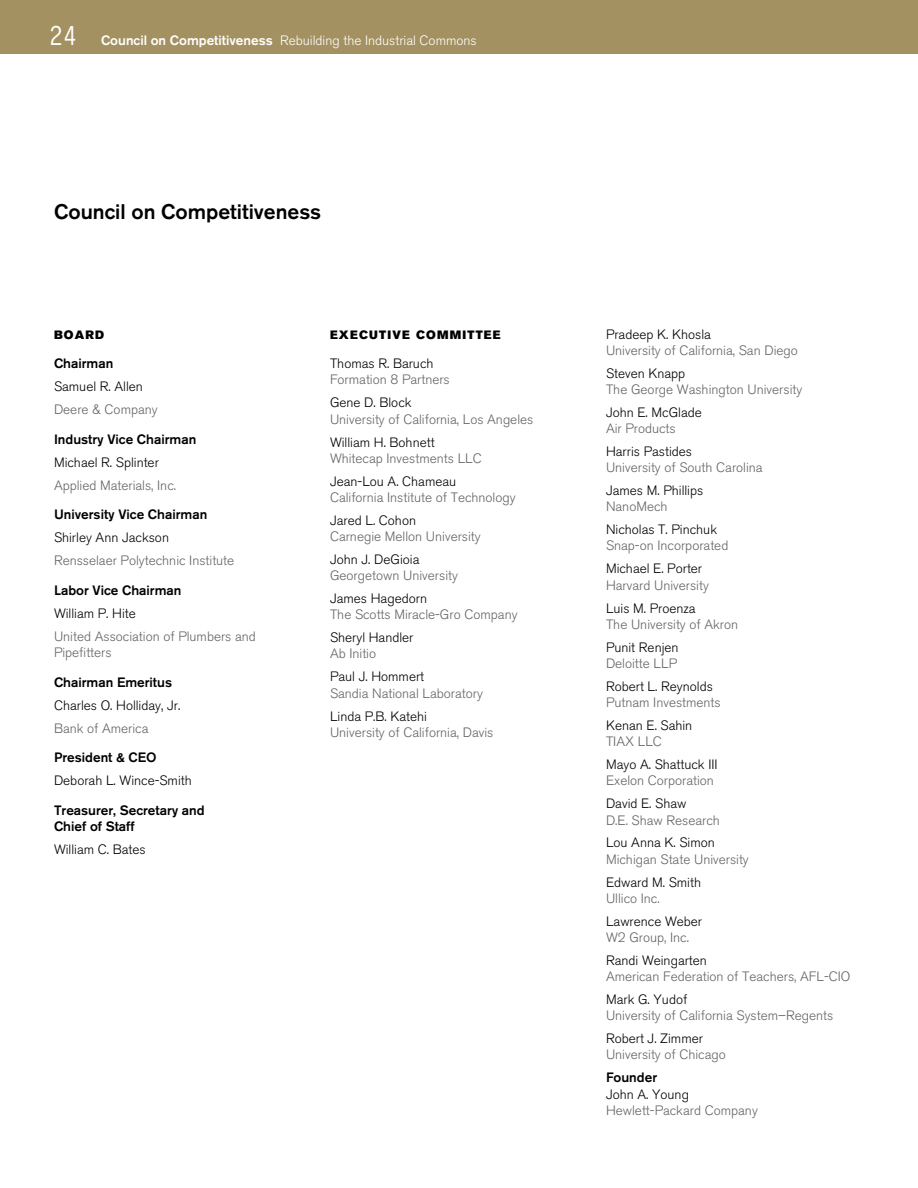
<style>
.page{position:relative;width:918px;height:1188px;background:#fff}
.page>*{position:absolute;margin:0;border:0;box-sizing:border-box;transform-origin:0 0}
.t1{font:500 21px "Akzidenz Grotesk BE";color:#000}
.List_Org{font:300 13.5px/16.2px "Akzidenz Grotesk BE";color:#636466}
.Last_List_-_Names{font:300 13.5px "Akzidenz Grotesk BE";color:#000}
.List_Org-2{font:500 13.5px/16.2px "Akzidenz Grotesk BE";color:#000}
.List_Org-3{font:300 13.5px "Akzidenz Grotesk BE";color:#000}
.t2{font:300 13.5px "Akzidenz Grotesk BE";color:#fff}
.Last_List_-_Names-2{font:500 13.5px "Akzidenz Grotesk BE";color:#000}
.List_Org-4{font:12px "Akzidenz Grotesk BE Super";letter-spacing:.1em;color:#000}
.s1{font-family:"Numbers Claimcheck";font-weight:400;font-size:27px}
.s2{font-weight:500}
</style>
<div class="page">
<div style="left:0;top:0;width:918px;height:54px;background:#a39161"></div>
<p class="t2" style="left:49px;top:33px;width:429px"><span class="s1">24</span> <span class="s2">Council on Competitiveness</span> Rebuilding the Industrial Commons</p>
<p class="t1" style="left:54px;top:199px;width:269px">Council on Competitiveness</p>
<p class="List_Org-4" style="left:54px;top:327px;width:52px">BOARD</p>
<p class="List_Org-2" style="left:54px;top:355px;width:61px">Chairman</p>
<p class="List_Org-3" style="left:54px;top:379px;width:90px">Samuel R. Allen</p>
<p class="List_Org" style="left:54px;top:402px;width:105px">Deere &amp; Company</p>
<p class="List_Org-2" style="left:54px;top:431px;width:144px">Industry Vice Chairman</p>
<p class="List_Org-3" style="left:54px;top:455px;width:106px">Michael R. Splinter</p>
<p class="List_Org" style="left:54px;top:477px;width:124px">Applied Materials, Inc.</p>
<p class="List_Org-2" style="left:54px;top:507px;width:155px">University Vice Chairman</p>
<p class="List_Org-3" style="left:54px;top:530px;width:117px">Shirley Ann Jackson</p>
<p class="List_Org" style="left:54px;top:553px;width:182px">Rensselaer Polytechnic Institute</p>
<p class="List_Org-2" style="left:54px;top:582px;width:129px">Labor Vice Chairman</p>
<p class="List_Org-3" style="left:54px;top:606px;width:83px">William P. Hite</p>
<p class="List_Org" style="left:54px;top:628px;width:203px">United Association of Plumbers and<br>Pipefitters</p>
<p class="List_Org-2" style="left:54px;top:674px;width:120px">Chairman Emeritus</p>
<p class="List_Org-3" style="left:54px;top:698px;width:128px">Charles O. Holliday, Jr.</p>
<p class="List_Org" style="left:54px;top:720px;width:96px">Bank of America</p>
<p class="List_Org-2" style="left:54px;top:750px;width:104px">President &amp; CEO</p>
<p class="List_Org-3" style="left:54px;top:773px;width:139px">Deborah L. Wince-Smith</p>
<p class="List_Org-2" style="left:54px;top:802px;width:152px">Treasurer, Secretary and<br>Chief of Staff</p>
<p class="List_Org-3" style="left:54px;top:842px;width:93px">William C. Bates</p>
<p class="List_Org-4" style="left:330px;top:327px;width:172px">EXECUTIVE COMMITTEE</p>
<p class="Last_List_-_Names" style="left:330px;top:356px;width:105px">Thomas R. Baruch</p>
<p class="List_Org" style="left:330px;top:372px;width:121px">Formation 8 Partners</p>
<p class="Last_List_-_Names" style="left:330px;top:395px;width:83px">Gene D. Block</p>
<p class="List_Org" style="left:330px;top:411px;width:205px">University of California, Los Angeles</p>
<p class="Last_List_-_Names" style="left:330px;top:434px;width:106px">William H. Bohnett</p>
<p class="List_Org" style="left:330px;top:450px;width:153px">Whitecap Investments LLC</p>
<p class="Last_List_-_Names" style="left:330px;top:473px;width:128px">Jean-Lou A. Chameau</p>
<p class="List_Org" style="left:330px;top:489px;width:187px">California Institute of Technology</p>
<p class="Last_List_-_Names" style="left:330px;top:513px;width:88px">Jared L. Cohon</p>
<p class="List_Org" style="left:330px;top:529px;width:152px">Carnegie Mellon University</p>
<p class="Last_List_-_Names" style="left:330px;top:552px;width:91px">John J. DeGioia</p>
<p class="List_Org" style="left:330px;top:568px;width:130px">Georgetown University</p>
<p class="Last_List_-_Names" style="left:330px;top:591px;width:99px">James Hagedorn</p>
<p class="List_Org" style="left:330px;top:607px;width:189px">The Scotts Miracle-Gro Company</p>
<p class="Last_List_-_Names" style="left:330px;top:630px;width:85px">Sheryl Handler</p>
<p class="List_Org" style="left:330px;top:646px;width:48px">Ab Initio</p>
<p class="Last_List_-_Names" style="left:330px;top:669px;width:96px">Paul J. Hommert</p>
<p class="List_Org" style="left:330px;top:685px;width:155px">Sandia National Laboratory</p>
<p class="Last_List_-_Names" style="left:330px;top:708px;width:99px">Linda P.B. Katehi</p>
<p class="List_Org" style="left:330px;top:724px;width:165px">University of California, Davis</p>
<p class="Last_List_-_Names" style="left:606px;top:326px;width:106px">Pradeep K. Khosla</p>
<p class="List_Org" style="left:606px;top:342px;width:193px">University of California, San Diego</p>
<p class="Last_List_-_Names" style="left:606px;top:365px;width:81px">Steven Knapp</p>
<p class="List_Org" style="left:606px;top:381px;width:198px">The George Washington University</p>
<p class="Last_List_-_Names" style="left:606px;top:405px;width:97px">John E. McGlade</p>
<p class="List_Org" style="left:606px;top:421px;width:71px">Air Products</p>
<p class="Last_List_-_Names" style="left:606px;top:444px;width:88px">Harris Pastides</p>
<p class="List_Org" style="left:606px;top:460px;width:158px">University of South Carolina</p>
<p class="Last_List_-_Names" style="left:606px;top:483px;width:99px">James M. Phillips</p>
<p class="List_Org" style="left:606px;top:499px;width:63px">NanoMech</p>
<p class="Last_List_-_Names" style="left:606px;top:522px;width:113px">Nicholas T. Pinchuk</p>
<p class="List_Org" style="left:606px;top:538px;width:124px">Snap-on Incorporated</p>
<p class="Last_List_-_Names" style="left:606px;top:561px;width:98px">Michael E. Porter</p>
<p class="List_Org" style="left:606px;top:577px;width:104px">Harvard University</p>
<p class="Last_List_-_Names" style="left:606px;top:600px;width:91px">Luis M. Proenza</p>
<p class="List_Org" style="left:606px;top:616px;width:134px">The University of Akron</p>
<p class="Last_List_-_Names" style="left:606px;top:639px;width:74px">Punit Renjen</p>
<p class="List_Org" style="left:606px;top:655px;width:73px">Deloitte LLP</p>
<p class="Last_List_-_Names" style="left:606px;top:679px;width:108px">Robert L. Reynolds</p>
<p class="List_Org" style="left:606px;top:695px;width:116px">Putnam Investments</p>
<p class="Last_List_-_Names" style="left:606px;top:718px;width:88px">Kenan E. Sahin</p>
<p class="List_Org" style="left:606px;top:734px;width:57px">TIAX LLC</p>
<p class="Last_List_-_Names" style="left:606px;top:757px;width:113px">Mayo A. Shattuck III</p>
<p class="List_Org" style="left:606px;top:773px;width:110px">Exelon Corporation</p>
<p class="Last_List_-_Names" style="left:606px;top:796px;width:82px">David E. Shaw</p>
<p class="List_Org" style="left:606px;top:812px;width:115px">D.E. Shaw Research</p>
<p class="Last_List_-_Names" style="left:606px;top:835px;width:110px">Lou Anna K. Simon</p>
<p class="List_Org" style="left:606px;top:851px;width:144px">Michigan State University</p>
<p class="Last_List_-_Names" style="left:606px;top:874px;width:97px">Edward M. Smith</p>
<p class="List_Org" style="left:606px;top:890px;width:55px">Ullico Inc.</p>
<p class="Last_List_-_Names" style="left:606px;top:914px;width:98px">Lawrence Weber</p>
<p class="List_Org" style="left:606px;top:929px;width:84px">W2 Group, Inc.</p>
<p class="Last_List_-_Names" style="left:606px;top:953px;width:102px">Randi Weingarten</p>
<p class="List_Org" style="left:606px;top:969px;width:246px">American Federation of Teachers, AFL-CIO</p>
<p class="Last_List_-_Names" style="left:606px;top:992px;width:83px">Mark G. Yudof</p>
<p class="List_Org" style="left:606px;top:1008px;width:229px">University of California System–Regents</p>
<p class="Last_List_-_Names" style="left:606px;top:1031px;width:99px">Robert J. Zimmer</p>
<p class="List_Org" style="left:606px;top:1047px;width:121px">University of Chicago</p>
<p class="Last_List_-_Names-2" style="left:606px;top:1069px;width:53px">Founder</p>
<p class="List_Org-3" style="left:606px;top:1086px;width:84px">John A. Young</p>
<p class="List_Org" style="left:606px;top:1102px;width:153px">Hewlett-Packard Company</p>
</div>
